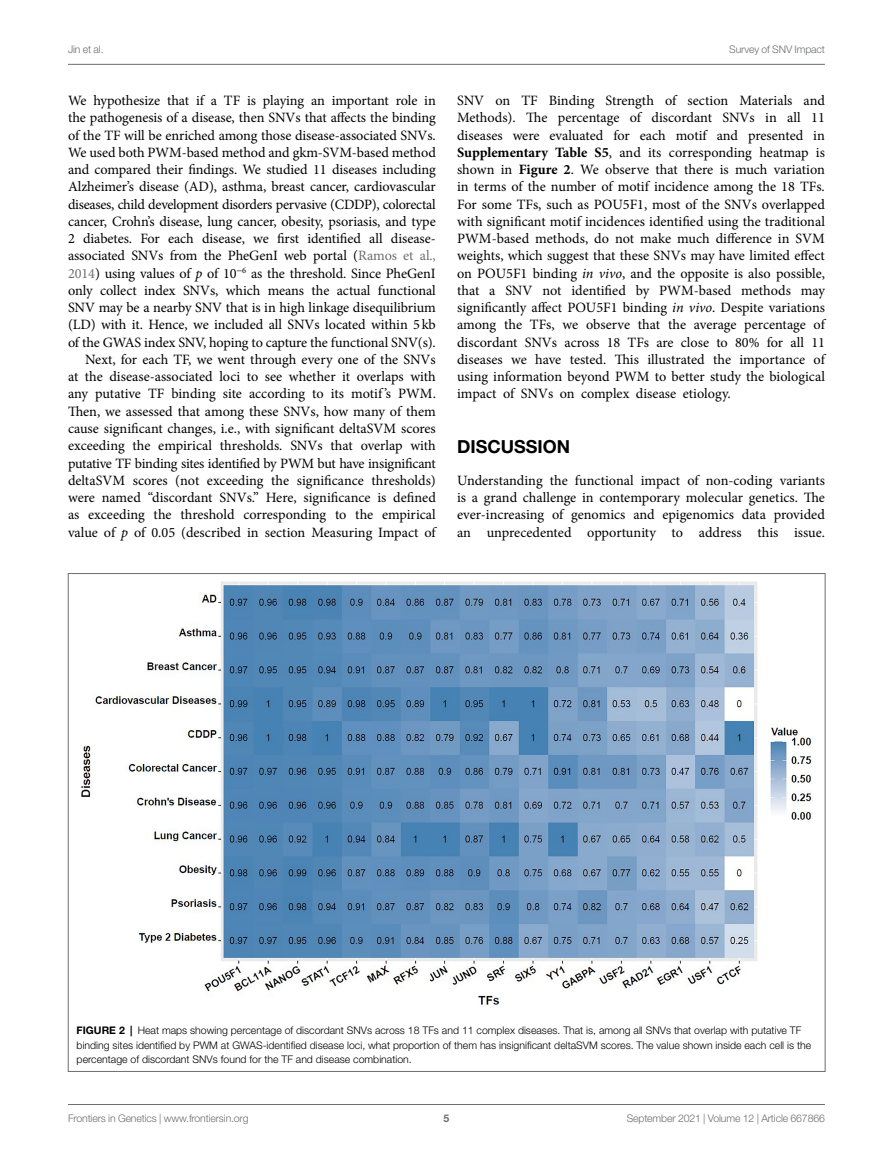
<style>
.page{position:relative;width:893px;height:1170px;background:#fff}
.page>*{position:absolute;margin:0;border:0;box-sizing:border-box;transform-origin:0 0}
.HEAD_1{font:700 18px "Helvetica Neue LT Std";color:#000}
.TEXT{font:14.25px/17.2px "Minion Pro";color:#000;text-align:justify}
.TEXT_FLUSH{font:14.25px/17.2px "Minion Pro";letter-spacing:-.01em;color:#000;text-align:justify}
.FIG_LEG{font:300 10.5px/14.2px "Helvetica Neue LT Std";color:#000}
.t1{font:300 10.5px "Helvetica Neue LT Std";letter-spacing:-.015em;color:#6d6e71}
.t2{font:700 10.5px "Helvetica Neue LT Std";color:#6d6e71}
.s1{color:#6d6e71}
.s2{font-style:italic}
.s3{font-weight:700}
</style>
<div class="page">
<hr style="left:68px;top:64px;width:757px;height:1px;background:#6d6e71">
<hr style="left:68px;top:1104px;width:757px;height:1px;background:#6d6e71">
<img style="left:81px;top:582px;width:731px;height:423px">
<p class="t1" style="left:68px;top:42px;width:37px">Jin et al.</p>
<p class="t1" style="left:729px;top:42px;width:97px">Survey of SNV Impact</p>
<p class="TEXT_FLUSH" style="left:68px;top:92px;width:369px">We hypothesize that if a TF is playing an important role in the pathogenesis of a disease, then SNVs that affects the binding of the TF will be enriched among those disease-associated SNVs.<br>We used both PWM-based method and gkm-SVM-based method and compared their findings. We studied 11 diseases including Alzheimer’s disease (AD), asthma, breast cancer, cardiovascular diseases, child development disorders pervasive (CDDP), colorectal cancer, Crohn’s disease, lung cancer, obesity, psoriasis, and type 2 diabetes. For each disease, we first identified all disease&shy;associated SNVs from the PheGenI web portal (<span class="s1">Ramos et al., 2014</span>) using values of <span class="s2">p</span> of 10<sup>−</sup><sup>6</sup> as the threshold. Since PheGenI only collect index SNVs, which means the actual functional SNV may be a nearby SNV that is in high linkage disequilibrium (LD) with it. Hence, we included all SNVs located within 5kb of the GWAS index SNV, hoping to capture the functional SNV(s).</p>
<p class="TEXT" style="left:68px;top:351px;width:369px;text-indent:17px">Next, for each TF, we went through every one of the SNVs at the disease-associated loci to see whether it overlaps with any putative TF binding site according to its motif ’s PWM.<br>Then, we assessed that among these SNVs, how many of them cause significant changes, i.e., with significant deltaSVM scores exceeding the empirical thresholds. SNVs that overlap with putative TF binding sites identified by PWM but have insignificant deltaSVM scores (not exceeding the significance thresholds) were named “discordant SNVs.” Here, significance is defined as exceeding the threshold corresponding to the empirical value of <span class="s2">p</span> of 0.05 (described in section Measuring Impact of</p>
<p class="TEXT" style="left:457px;top:92px;width:369px">SNV on TF Binding Strength of section Materials and Methods). The percentage of discordant SNVs in all 11 diseases were evaluated for each motif and presented in <span class="s3">Supplementary Table S5</span>, and its corresponding heatmap is shown in <span class="s3">Figure 2</span>. We observe that there is much variation in terms of the number of motif incidence among the 18 TFs.<br>For some TFs, such as POU5F1, most of the SNVs overlapped with significant motif incidences identified using the traditional PWM-based methods, do not make much difference in SVM weights, which suggest that these SNVs may have limited effect on POU5F1 binding <span class="s2">in vivo</span>, and the opposite is also possible, that a SNV not identified by PWM-based methods may significantly affect POU5F1 binding <span class="s2">in vivo</span>. Despite variations among the TFs, we observe that the average percentage of discordant SNVs across 18 TFs are close to 80% for all 11 diseases we have tested. This illustrated the importance of using information beyond PWM to better study the biological impact of SNVs on complex disease etiology.</p>
<p class="HEAD_1" style="left:457px;top:435px;width:115px">DISCUSSION</p>
<p class="TEXT_FLUSH" style="left:457px;top:471px;width:369px">Understanding the functional impact of non-coding variants is a grand challenge in contemporary molecular genetics. The ever-increasing of genomics and epigenomics data provided an unprecedented opportunity to address this issue.</p>
<p class="FIG_LEG" style="left:77px;top:1023px;width:736px"><span class="s3">FIGURE 2 |</span> Heat maps showing percentage of discordant SNVs across 18 TFs and 11 complex diseases. That is, among all SNVs that overlap with putative TF binding sites identified by PWM at GWAS-identified disease loci, what proportion of them has insignificant deltaSVM scores. The value shown inside each cell is the percentage of discordant SNVs found for the TF and disease combination.</p>
<p class="t1" style="left:68px;top:1111px;width:182px">Frontiers in Genetics | www.frontiersin.org</p>
<p class="t2" style="left:444px;top:1111px;width:7px">5</p>
<p class="t1" style="left:627px;top:1111px;width:200px">September 2021 | Volume 12 | Article 667866</p>
</div>
